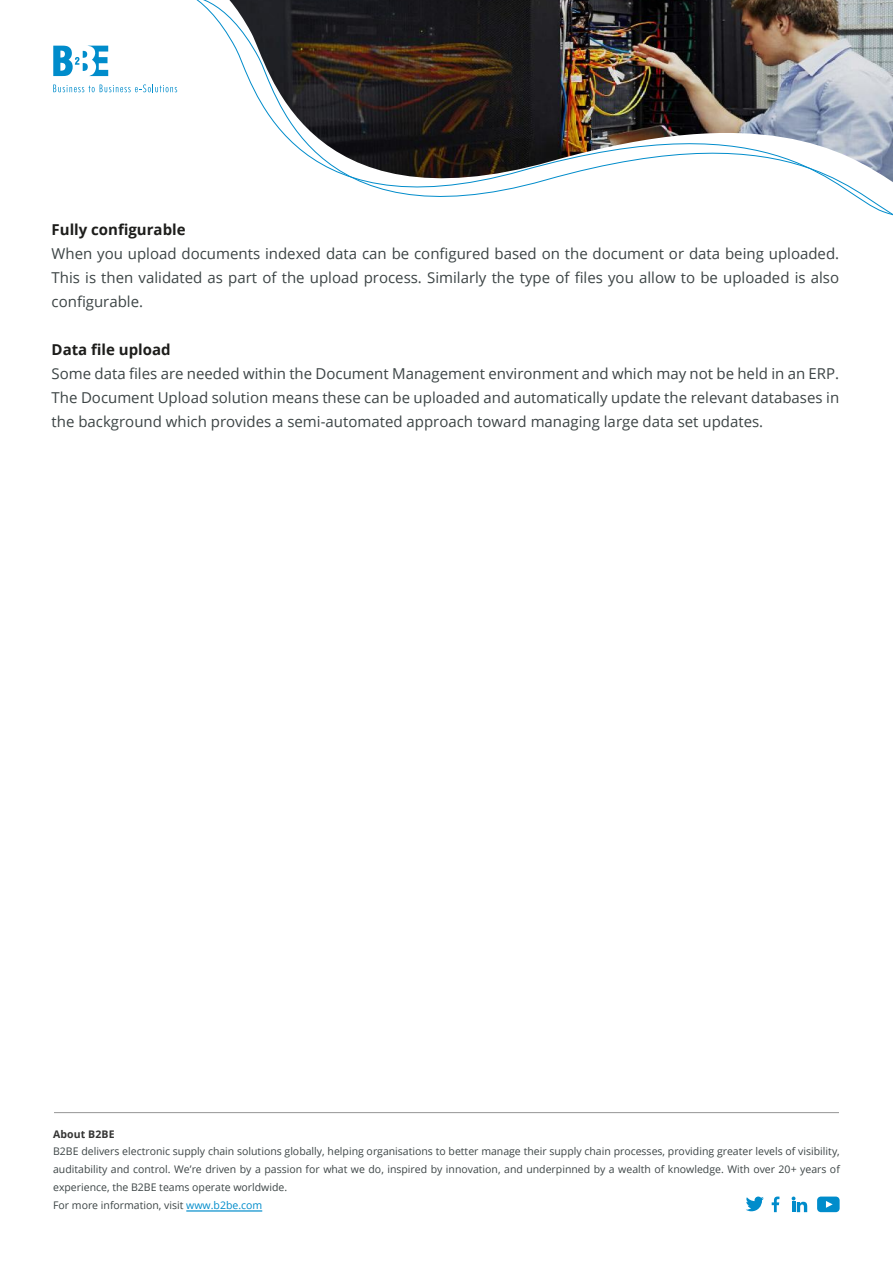
<style>
.page{position:relative;width:893px;height:1263px;background:#fff}
.page>*{position:absolute;margin:0;border:0;box-sizing:border-box;transform-origin:0 0}
.t1{font:15px/24px "Open Sans";color:#3c4445;text-align:justify}
.t2{font:700 15px "Open Sans";color:#1d1d1b}
.t3{font:10.5px/18px "Open Sans";color:#3c4445}
.t4{font:700 10.5px "Open Sans";letter-spacing:.01em;color:#343433}
.s1{color:#008ccb}
</style>
<div class="page">
<svg style="left:53px;top:45px;width:55px;height:31px"></svg>
<svg style="left:53px;top:84px;width:111px;height:8px"></svg>
<hr style="left:54px;top:1112px;width:785px;height:1px;background:#969696">
<img style="left:196px;top:0;width:697px;height:216px">
<hr style="left:186px;top:1211px;width:76px;height:1px;background:#008ccb">
<svg style="left:772px;top:1196px;width:7px;height:16px"></svg>
<svg style="left:746px;top:1196px;width:18px;height:15px"></svg>
<svg style="left:792px;top:1196px;width:15px;height:16px"></svg>
<svg style="left:817px;top:1196px;width:23px;height:16px"></svg>
<p class="t2" style="left:52px;top:219px;width:136px">Fully configurable</p>
<p class="t1" style="left:52px;top:241px;width:789px">When you upload documents indexed data can be configured based on the document or data being uploaded.<br>This is then validated as part of the upload process. Similarly the type of files you allow to be uploaded is also configurable.</p>
<p class="t2" style="left:52px;top:339px;width:121px">Data file upload</p>
<p class="t1" style="left:52px;top:361px;width:789px">Some data files are needed within the Document Management environment and which may not be held in an ERP.<br>The Document Upload solution means these can be uploaded and automatically update the relevant databases in the background which provides a semi-automated approach toward managing large data set updates.</p>
<p class="t4" style="left:53px;top:1127px;width:63px">About B2BE</p>
<p class="t3" style="left:53px;top:1142px;width:788px">B2BE delivers electronic supply chain solutions globally, helping organisations to better manage their supply chain processes, providing greater levels of visibility, auditability and control. We’re driven by a passion for what we do, inspired by innovation, and underpinned by a wealth of knowledge. With over 20+ years of experience, the B2BE teams operate worldwide.<br>For more information, visit <span class="s1">www.b2be.com</span></p>
</div>
